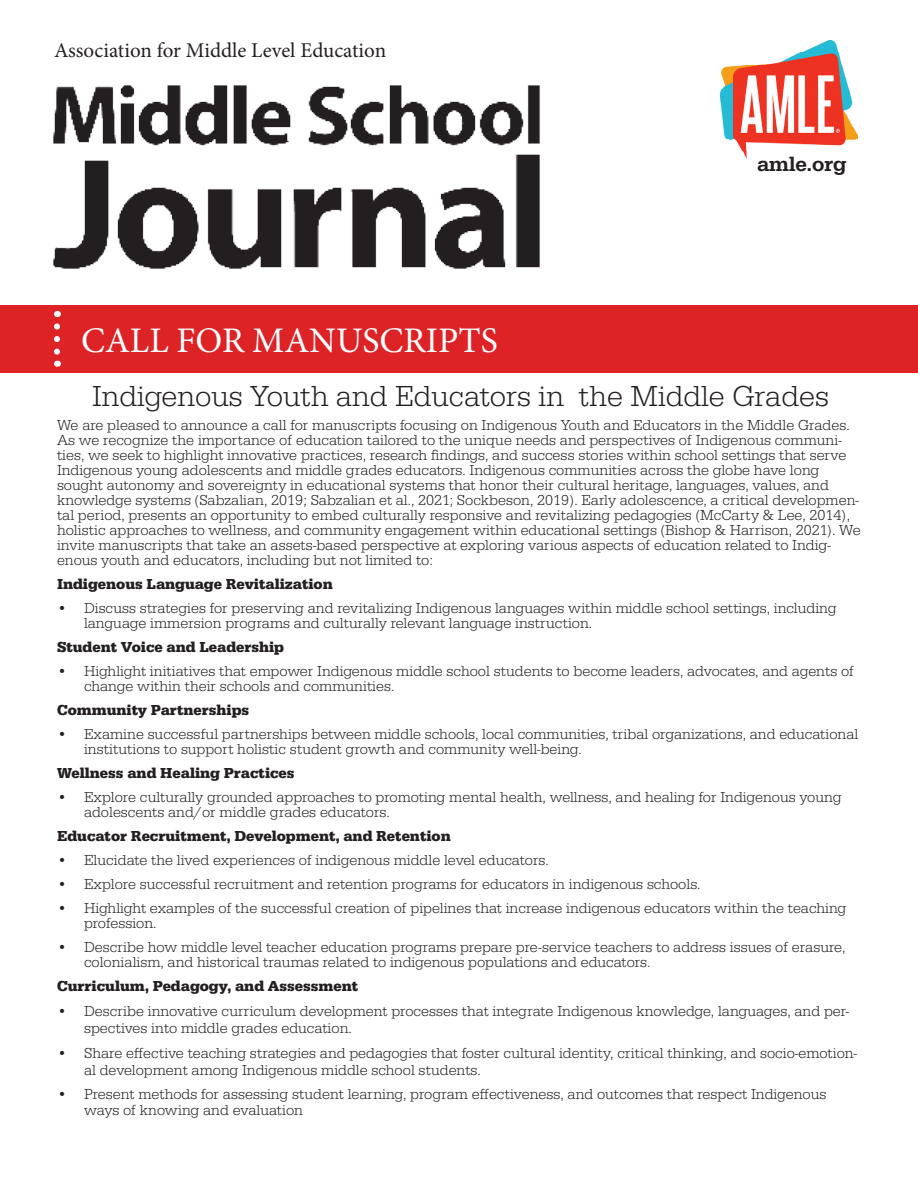
<style>
.page{position:relative;width:918px;height:1188px;background:#fff}
.page>*{position:absolute;margin:0;border:0;box-sizing:border-box;transform-origin:0 0}
.t1{font:36px "Minion Pro";color:#fff}
.t2{font:300 30px "Serifa";color:#231f20}
.t3{font:21px "Minion Pro";color:#231f20}
.t4{font:500 21px "Serifa";color:#231f20}
.t5{font:300 15px/15px "Serifa";color:#231f20}
.t6{font:700 15px "Serifa";color:#231f20}
</style>
<div class="page">
<img style="left:53px;top:85px;width:487px;height:184px">
<img style="left:720px;top:40px;width:138px;height:118px">
<div style="left:0;top:305px;width:918px;height:68px;background:#de2327"></div>
<svg style="left:54px;top:326px;width:6px;height:41px"></svg>
<p class="t3" style="left:54px;top:36px;width:334px">Association for Middle Level Education</p>
<p class="t4" style="left:757px;top:152px;width:91px">amle.org</p>
<p class="t1" style="left:81px;top:316px;width:418px">CALL FOR MANUSCRIPTS</p>
<p class="t2" style="left:92px;top:379px;width:738px">Indigenous Youth and Educators in the Middle Grades</p>
<p class="t5" style="left:57px;top:418px;width:805px">We are pleased to announce a call for manuscripts focusing on Indigenous Youth and Educators in the Middle Grades.<br>As we recognize the importance of education tailored to the unique needs and perspectives of Indigenous communi&shy;ties, we seek to highlight innovative practices, research findings, and success stories within school settings that serve Indigenous young adolescents and middle grades educators. Indigenous communities across the globe have long sought autonomy and sovereignty in educational systems that honor their cultural heritage, languages, values, and knowledge systems (Sabzalian, 2019; Sabzalian et al., 2021; Sockbeson, 2019). Early adolescence, a critical developmen&shy;tal period, presents an opportunity to embed culturally responsive and revitalizing pedagogies (McCarty &amp; Lee, 2014), holistic approaches to wellness, and community engagement within educational settings (Bishop &amp; Harrison, 2021). We invite manuscripts that take an assets-based perspective at exploring various aspects of education related to Indig&shy;enous youth and educators, including but not limited to:</p>
<p class="t6" style="left:57px;top:575px;width:277px">Indigenous Language Revitalization</p>
<p class="t5" style="left:84px;top:601px;width:754px;text-indent:-27px">• Discuss strategies for preserving and revitalizing Indigenous languages within middle school settings, including language immersion programs and culturally relevant language instruction.</p>
<p class="t6" style="left:57px;top:638px;width:229px">Student Voice and Leadership</p>
<p class="t5" style="left:84px;top:664px;width:772px;text-indent:-27px">• Highlight initiatives that empower Indigenous middle school students to become leaders, advocates, and agents of change within their schools and communities.</p>
<p class="t6" style="left:57px;top:701px;width:194px">Community Partnerships</p>
<p class="t5" style="left:84px;top:727px;width:776px;text-indent:-27px">• Examine successful partnerships between middle schools, local communities, tribal organizations, and educational institutions to support holistic student growth and community well-being.</p>
<p class="t6" style="left:57px;top:764px;width:239px">Wellness and Healing Practices</p>
<p class="t5" style="left:84px;top:790px;width:759px;text-indent:-27px">• Explore culturally grounded approaches to promoting mental health, wellness, and healing for Indigenous young adolescents and/or middle grades educators.</p>
<p class="t6" style="left:57px;top:827px;width:395px">Educator Recruitment, Development, and Retention</p>
<p class="t5" style="left:57px;top:853px;width:493px">• Elucidate the lived experiences of indigenous middle level educators.</p>
<p class="t5" style="left:57px;top:877px;width:645px">• Explore successful recruitment and retention programs for educators in indigenous schools.</p>
<p class="t5" style="left:84px;top:901px;width:764px;text-indent:-27px">• Highlight examples of the successful creation of pipelines that increase indigenous educators within the teaching profession.</p>
<p class="t5" style="left:84px;top:940px;width:763px;text-indent:-27px">• Describe how middle level teacher education programs prepare pre-service teachers to address issues of erasure, colonialism, and historical traumas related to indigenous populations and educators.</p>
<p class="t6" style="left:57px;top:977px;width:303px">Curriculum, Pedagogy, and Assessment</p>
<p class="t5" style="left:84px;top:1003px;width:767px;line-height:16.5px;text-indent:-27px">• Describe innovative curriculum development processes that integrate Indigenous knowledge, languages, and per&shy;spectives into middle grades education.</p>
<p class="t5" style="left:84px;top:1045px;width:775px;line-height:16.5px;text-indent:-27px">• Share effective teaching strategies and pedagogies that foster cultural identity, critical thinking, and socio-emotion&shy;al development among Indigenous middle school students.</p>
<p class="t5" style="left:84px;top:1086px;width:744px;line-height:16.5px;text-indent:-27px">• Present methods for assessing student learning, program effectiveness, and outcomes that respect Indigenous ways of knowing and evaluation</p>
</div>
